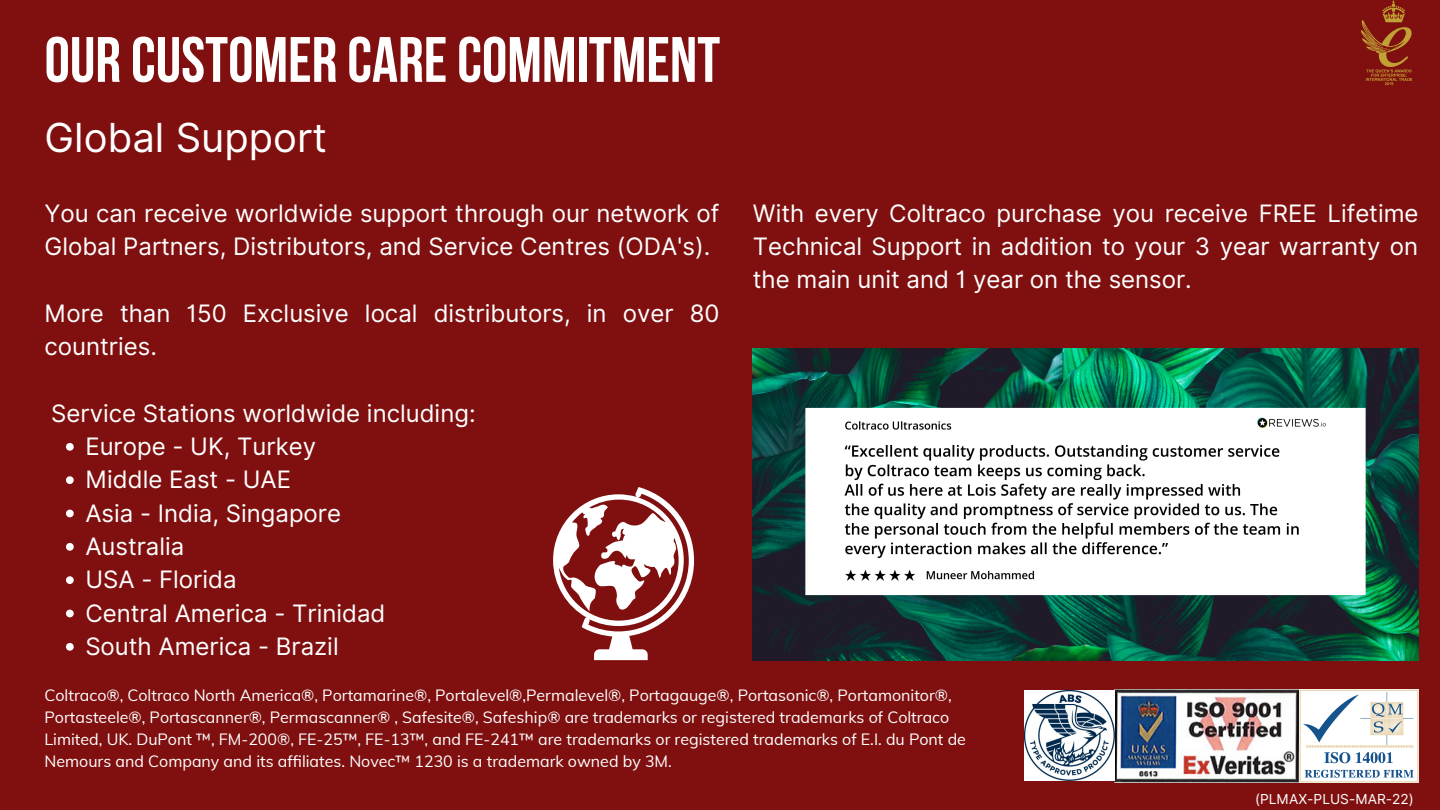
<style>
.page{position:relative;width:1440px;height:810px;background:#801010}
.page>*{position:absolute;margin:0;border:0;box-sizing:border-box;transform-origin:0 0}
.t1{font:64px "Bebas Neue Cyrillic";color:#fff}
.t2{font:40px "Inter";color:#fff}
.t3{font:24px/33.3px "Inter";color:#fff}
.t4{font:16px/21.8px "Muli";color:#fff}
.t5{font:13.7px "Inter";color:#fff}
</style>
<div class="page">
<img style="left:1115px;top:689px;width:303px;height:93px">
<svg style="left:66px;top:443px;width:8px;height:8px"></svg>
<svg style="left:66px;top:476px;width:8px;height:8px"></svg>
<svg style="left:66px;top:510px;width:8px;height:7px"></svg>
<svg style="left:66px;top:543px;width:8px;height:8px"></svg>
<svg style="left:66px;top:576px;width:8px;height:8px"></svg>
<svg style="left:66px;top:610px;width:8px;height:7px"></svg>
<svg style="left:66px;top:643px;width:8px;height:8px"></svg>
<svg style="left:553px;top:487px;width:141px;height:173px"></svg>
<img style="left:1025px;top:691px;width:90px;height:90px">
<img style="left:753px;top:348px;width:666px;height:312px">
<img style="left:1361px;top:0;width:52px;height:86px">
<p class="t1" style="left:45px;top:34px;width:677px">OUR CUSTOMER CARECOMMITMENT</p>
<p class="t2" style="left:45px;top:114px;width:284px">Global Support</p>
<p class="t3" style="left:45px;top:196px;width:676px">You can receive worldwide support through our network of<br>Global Partners, Distributors, and Service Centres (ODA's).</p>
<p class="t3" style="left:45px;top:296px;width:677px">More than 150 Exclusive local distributors, in over 80 countries.</p>
<p class="t3" style="left:51px;top:396px;width:426px">Service Stations worldwide including:</p>
<p class="t3" style="left:85px;top:429px;width:232px">Europe - UK, Turkey</p>
<p class="t3" style="left:85px;top:463px;width:207px">Middle East - UAE</p>
<p class="t3" style="left:85px;top:496px;width:257px">Asia - India, Singapore</p>
<p class="t3" style="left:85px;top:529px;width:101px">Australia</p>
<p class="t3" style="left:85px;top:563px;width:153px">USA - Florida</p>
<p class="t3" style="left:85px;top:596px;width:302px">Central America - Trinidad</p>
<p class="t3" style="left:85px;top:629px;width:255px">South America - Brazil</p>
<p class="t3" style="left:753px;top:196px;width:667px;text-align:justify">With every Coltraco purchase you receive FREE Lifetime Technical Support in addition to your 3 year warranty on the main unit and 1 year on the sensor.</p>
<p class="t4" style="left:45px;top:685px;width:923px">Coltraco®, Coltraco North America®, Portamarine®, Portalevel®,Permalevel®, Portagauge®, Portasonic®, Portamonitor®, Portasteele®, Portascanner®, Permascanner® , Safesite®, Safeship® are trademarks or registered trademarks of Coltraco Limited, UK. DuPont ™, FM-200®, FE-25™, FE-13™, and FE-241™ are trademarks or registered trademarks of E.I. du Pont de Nemours and Company and its affiliates. Novec™ 1230 is a trademark owned by 3M.</p>
<p class="t5" style="left:1255px;top:791px;width:160px">(PLMAX-PLUS-MAR-22)</p>
</div>
